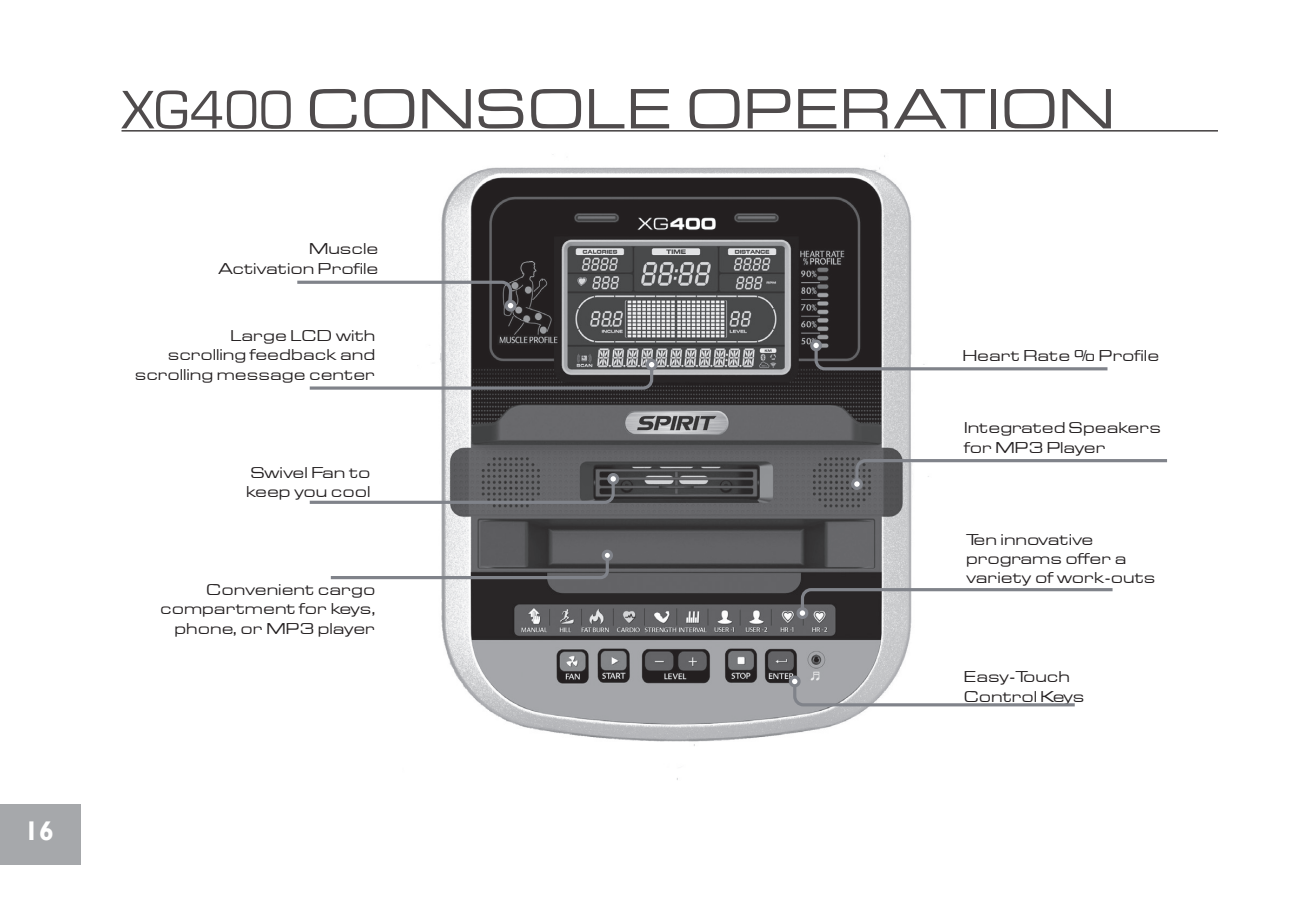
<style>
.page{position:relative;width:1299px;height:907px;background:#fff}
.page>*{position:absolute;margin:0;border:0;box-sizing:border-box;transform-origin:0 0}
.t1{font:56.25px "Eddmond";color:#231f20}
.t2{font:700 27px "Gill Sans";color:#fff}
.t3{font:15.53px/19.1px "Eddmond";color:#231f20;text-align:right}
.s1{font-family:"Eurostile"}
</style>
<div class="page">
<div style="left:0;top:804px;width:81px;height:60px;background:#a6a8ab"></div>
<hr style="left:122px;top:130px;width:1096px;height:2px;background:#231f20">
<img style="left:440px;top:154px;width:472px;height:626px">
<svg style="left:799px;top:586px;width:314px;height:30px"></svg>
<div style="left:798px;top:608px;width:9px;height:9px;background:#fff;border-radius:50%"></div>
<div style="left:796px;top:607px;width:12px;height:12px;border:3px solid #80838a;border-radius:50%"></div>
<svg style="left:813px;top:342px;width:295px;height:30px"></svg>
<div style="left:812px;top:341px;width:8px;height:9px;background:#fff;border-radius:50%"></div>
<div style="left:810px;top:339px;width:12px;height:12px;border:3px solid #80838a;border-radius:50%"></div>
<svg style="left:791px;top:678px;width:284px;height:30px"></svg>
<div style="left:790px;top:677px;width:9px;height:8px;background:#fff;border-radius:50%"></div>
<div style="left:789px;top:675px;width:12px;height:12px;border:3px solid #80838a;border-radius:50%"></div>
<svg style="left:309px;top:475px;width:307px;height:30px"></svg>
<div style="left:609px;top:474px;width:8px;height:9px;background:#fff;border-radius:50%"></div>
<div style="left:607px;top:473px;width:12px;height:12px;border:3px solid #80838a;border-radius:50%"></div>
<svg style="left:297px;top:279px;width:217px;height:30px"></svg>
<div style="left:506px;top:301px;width:9px;height:9px;background:#fff;border-radius:50%"></div>
<div style="left:505px;top:300px;width:11px;height:11px;border:3px solid #80838a;border-radius:50%"></div>
<svg style="left:330px;top:552px;width:280px;height:28px"></svg>
<div style="left:603px;top:551px;width:8px;height:8px;background:#fff;border-radius:50%"></div>
<div style="left:602px;top:549px;width:11px;height:12px;border:3px solid #80838a;border-radius:50%"></div>
<svg style="left:309px;top:361px;width:346px;height:30px"></svg>
<div style="left:647px;top:360px;width:9px;height:9px;background:#fff;border-radius:50%"></div>
<div style="left:646px;top:359px;width:12px;height:11px;border:3px solid #80838a;border-radius:50%"></div>
<svg style="left:854px;top:457px;width:313px;height:30px"></svg>
<div style="left:853px;top:479px;width:8px;height:9px;background:#fff;border-radius:50%"></div>
<div style="left:851px;top:478px;width:12px;height:12px;border:3px solid #80838a;border-radius:50%"></div>
<h2 class="t2" style="left:24px;top:814px;width:31px">16</h2>
<h1 class="t1" style="left:122px;top:71px;width:995px"><span class="s1">XG400</span> CONSOLE OPERATION</h1>
<p class="t3" style="left:309px;top:239px;width:71px">Muscle</p>
<p class="t3" style="left:218px;top:259px;width:162px">Activation Profile</p>
<p class="t3" style="left:230px;top:326px;width:146px">Large LCD with</p>
<p class="t3" style="left:135px;top:345px;width:242px">scrolling feedback and scrolling message center</p>
<p class="t3" style="left:250px;top:462px;width:122px">Swivel Fan to</p>
<p class="t3" style="left:246px;top:482px;width:126px">keep you cool</p>
<p class="t3" style="left:160px;top:580px;width:217px">Convenient cargo compartment for keys, phone, or MP3 player</p>
<p class="t3" style="left:962px;top:346px;width:198px">Heart Rate % Profile</p>
<p class="t3" style="left:964px;top:418px;width:199px">Integrated Speakers</p>
<p class="t3" style="left:964px;top:437px;width:143px">for MP3 Player</p>
<p class="t3" style="left:966px;top:529px;width:191px;text-align:left">Ten innovative programs offer a variety of work-outs</p>
<p class="t3" style="left:964px;top:667px;width:108px">Easy-Touch</p>
<p class="t3" style="left:964px;top:686px;width:122px">Control Keys</p>
</div>
